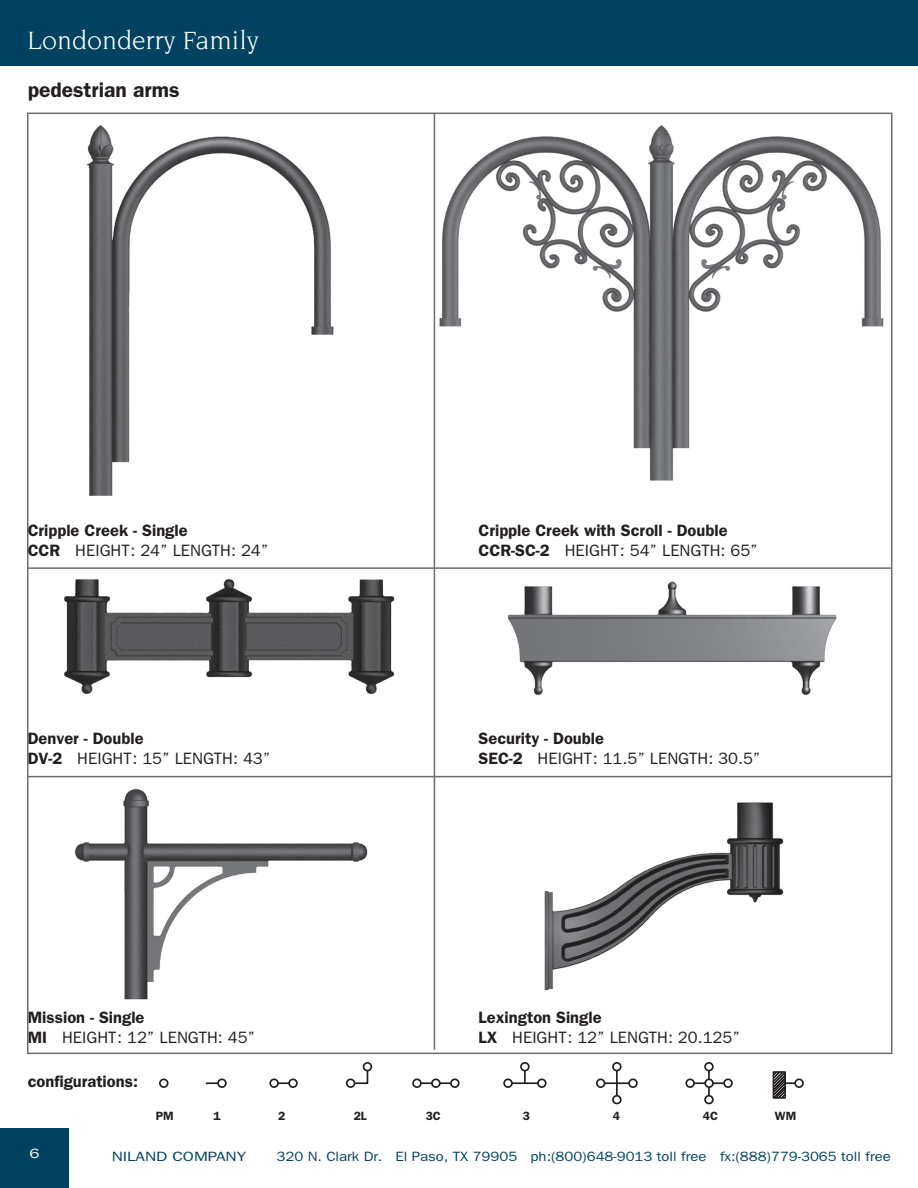
<style>
.page{position:relative;width:918px;height:1188px;background:#fff}
.page>*{position:absolute;margin:0;border:0;box-sizing:border-box;transform-origin:0 0}
.t1{font:27px "Novarese";color:#fff}
.t2{font:600 21px "Franklin Gothic";color:#231f20}
.t3{font:16.5px/19.8px "Franklin Gothic";color:#231f20}
.t4{font:600 16.5px/19.8px "Franklin Gothic";color:#231f20}
.t5{font:13.5px "Franklin Gothic";color:#004260;scale:1.1 1}
.t6{font:13.5px "Franklin Gothic";color:#004260;scale:1.25 1}
.t7{font:13.5px "Franklin Gothic";color:#fff;scale:1.25 1}
.t8{font:600 12px "Franklin Gothic";color:#231f20}
.s1{font-weight:400}
.s2{font-weight:600}
</style>
<div class="page">
<div style="left:0;top:0;width:918px;height:66px;background:#004260"></div>
<div style="left:0;top:1129px;width:69px;height:59px;background:#004260"></div>
<hr style="left:28px;top:567px;width:864px;height:2px;background:#6c6d70">
<hr style="left:28px;top:776px;width:864px;height:1px;background:#6c6d70">
<hr style="left:434px;top:113px;width:1px;height:937px;background:#6c6d70">
<img style="left:87px;top:125px;width:247px;height:371px">
<img style="left:439px;top:125px;width:445px;height:356px">
<img style="left:64px;top:579px;width:331px;height:115px">
<img style="left:507px;top:582px;width:330px;height:113px">
<img style="left:75px;top:789px;width:293px;height:211px">
<div style="left:794px;top:1078px;width:10px;height:10px;border:2px solid #231f20;border-radius:50%"></div>
<svg style="left:159px;top:1062px;width:639px;height:42px"></svg>
<img style="left:544px;top:802px;width:240px;height:189px">
<h1 class="t1" style="left:27px;top:26px;width:233px">Londonderry Family</h1>
<p class="t2" style="left:28px;top:78px;width:153px">pedestrian arms</p>
<p class="t4" style="left:28px;top:521px;width:242px">Cripple Creek - Single<br>CCR <span class="s1">HEIGHT: 24” LENGTH: 24”</span></p>
<p class="t4" style="left:479px;top:521px;width:281px">Cripple Creek with Scroll - Double<br>CCR-SC-2 <span class="s1">HEIGHT: 54” LENGTH: 65”</span></p>
<p class="t3" style="left:28px;top:728px;width:244px"><span class="s2">Denver - Double<br>DV-2</span> HEIGHT: 15” LENGTH: 43”</p>
<p class="t3" style="left:479px;top:728px;width:283px"><span class="s2">Security - Double<br>SEC-2</span> HEIGHT: 11.5” LENGTH: 30.5”</p>
<p class="t3" style="left:28px;top:1007px;width:229px"><span class="s2">Mission - Single<br>MI</span> HEIGHT: 12” LENGTH: 45”</p>
<p class="t4" style="left:28px;top:1071px;width:112px">configurations:</p>
<p class="t8" style="left:156px;top:1109px;width:19px">PM</p>
<p class="t8" style="left:213px;top:1109px;width:9px">1</p>
<p class="t8" style="left:278px;top:1109px;width:9px">2</p>
<p class="t8" style="left:354px;top:1109px;width:15px">2L</p>
<p class="t8" style="left:426px;top:1109px;width:17px">3C</p>
<p class="t8" style="left:523px;top:1109px;width:9px">3</p>
<p class="t8" style="left:613px;top:1109px;width:9px">4</p>
<p class="t8" style="left:703px;top:1109px;width:17px">4C</p>
<p class="t8" style="left:775px;top:1109px;width:23px">WM</p>
<p class="t3" style="left:479px;top:1007px;width:263px"><span class="s2">Lexington Single<br>LX</span> HEIGHT: 12” LENGTH: 20.125”</p>
<p class="t7" style="left:29px;top:1145px;width:10px">6</p>
<p class="t6" style="left:112px;top:1149px;width:109px">NILAND COMPANY</p>
<p class="t5" style="left:277px;top:1149px;width:560px">320 N. Clark Dr. El Paso, TX 79905 ph:(800)648-9013 toll free fx:(888)779-3065 toll free</p>
</div>
